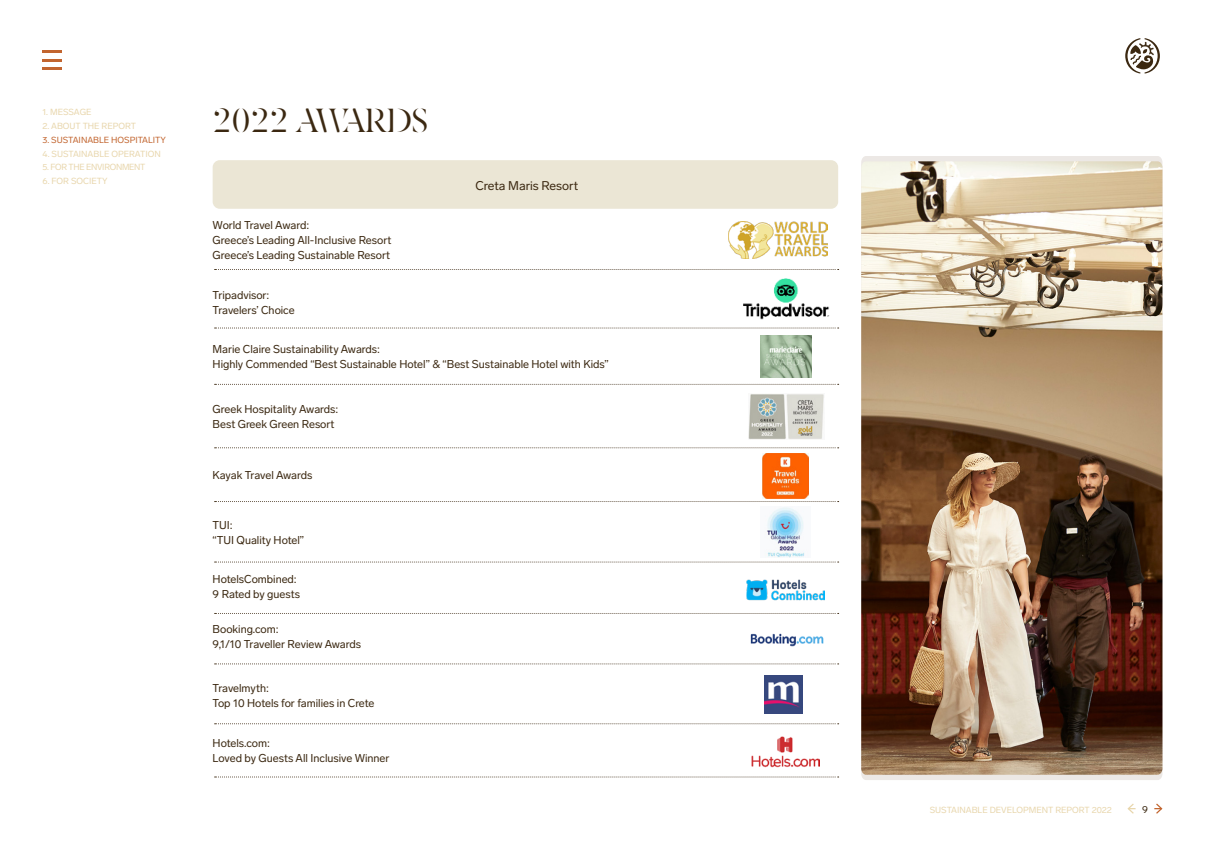
<style>
.page{position:relative;width:1205px;height:851px;background:#fff}
.page>*{position:absolute;margin:0;border:0;box-sizing:border-box;transform-origin:0 0}
.t1{font:33.75px "Berlingske Serif St";letter-spacing:-.02em;color:#3b2811}
.t2{font:12.5px "Lab Grotesque";letter-spacing:-.005em;color:#3b2811}
.t3{font:11.25px/15px "Lab Grotesque";letter-spacing:-.005em;color:#3b2811}
.t4{font:10px "Lab Grotesque";color:#3b2811}
.t5{font:8.75px "Lab Grotesque";color:#e8d6ac}
.t6{font:8.75px "Lab Grotesque";color:#c2652f}
.t7{font:8.75px "Lab Grotesque";letter-spacing:-.03em;color:#e8d6ac}
</style>
<div class="page">
<hr style="left:43px;top:67px;width:19px;height:3px;background:#c2652f">
<hr style="left:43px;top:59px;width:19px;height:3px;background:#c2652f">
<hr style="left:43px;top:50px;width:19px;height:3px;background:#c2652f">
<svg style="left:1154px;top:803px;width:9px;height:11px"></svg>
<svg style="left:1127px;top:803px;width:8px;height:11px"></svg>
<svg style="left:1125px;top:38px;width:35px;height:36px"></svg>
<img style="left:765px;top:507px;width:40px;height:51px">
<svg style="left:215px;top:269px;width:624px;height:1px"></svg>
<svg style="left:215px;top:327px;width:624px;height:1px"></svg>
<svg style="left:215px;top:384px;width:624px;height:1px"></svg>
<svg style="left:215px;top:447px;width:624px;height:1px"></svg>
<svg style="left:215px;top:501px;width:624px;height:1px"></svg>
<svg style="left:215px;top:561px;width:624px;height:1px"></svg>
<svg style="left:215px;top:613px;width:624px;height:1px"></svg>
<svg style="left:215px;top:663px;width:624px;height:1px"></svg>
<svg style="left:215px;top:723px;width:624px;height:1px"></svg>
<svg style="left:215px;top:776px;width:624px;height:1px"></svg>
<img style="left:728px;top:221px;width:99px;height:38px">
<img style="left:748px;top:394px;width:76px;height:45px">
<img style="left:762px;top:453px;width:46px;height:45px">
<img style="left:747px;top:579px;width:77px;height:22px">
<img style="left:750px;top:633px;width:74px;height:14px">
<img style="left:764px;top:675px;width:39px;height:38px">
<img style="left:751px;top:736px;width:68px;height:32px">
<img style="left:743px;top:278px;width:87px;height:41px">
<img style="left:760px;top:336px;width:51px;height:41px">
<div style="left:213px;top:160px;width:625px;height:49px;background:#ebe6d5;border-radius:7px"></div>
<img style="left:861px;top:161px;width:301px;height:613px">
<p class="t5" style="left:43px;top:107px;width:50px">1. MESSAGE</p>
<p class="t5" style="left:43px;top:120px;width:95px">2. ABOUT THE REPORT</p>
<p class="t5" style="left:43px;top:148px;width:120px">4. SUSTAINABLE OPERATION</p>
<p class="t7" style="left:43px;top:161px;width:104px">5. FOR THE ENVIRONMENT</p>
<p class="t5" style="left:43px;top:175px;width:67px">6. FOR SOCIETY</p>
<p class="t6" style="left:43px;top:134px;width:125px">3. SUSTAINABLE HOSPITALITY</p>
<h1 class="t1" style="left:213px;top:94px;width:217px">2022 AWARDS</h1>
<p class="t3" style="left:213px;top:217px;width:180px">World Travel Award:<br>Greece’s Leading All-Inclusive Resort<br>Greece’s Leading Sustainable Resort</p>
<p class="t2" style="left:475px;top:178px;width:104px">Creta Maris Resort</p>
<p class="t3" style="left:213px;top:287px;width:84px">Tripadvisor:<br>Travelers’ Choice</p>
<p class="t3" style="left:213px;top:341px;width:398px">Marie Claire Sustainability Awards:<br>Highly Commended “Best Sustainable Hotel” &amp; “Best Sustainable Hotel with Kids”</p>
<p class="t3" style="left:213px;top:401px;width:127px">Greek Hospitality Awards:<br>Best Greek Green Resort</p>
<p class="t3" style="left:213px;top:467px;width:101px">Kayak Travel Awards</p>
<p class="t3" style="left:213px;top:517px;width:93px">TUI:<br>“ΤUI Quality Hotel”</p>
<p class="t3" style="left:213px;top:571px;width:89px">HotelsCombined:<br>9 Rated by guests</p>
<p class="t3" style="left:213px;top:621px;width:150px">Booking.com:<br>9,1/10 Traveller Review Awards</p>
<p class="t3" style="left:213px;top:680px;width:163px">Travelmyth:<br>Top 10 Hotels for families in Crete</p>
<p class="t3" style="left:213px;top:734px;width:178px">Hotels.com:<br>Loved by Guests All Inclusive Winner</p>
<p class="t5" style="left:930px;top:803px;width:184px">SUSTAINABLE DEVELOPMENT REPORT 2022</p>
<p class="t4" style="left:1142px;top:802px;width:7px">9</p>
</div>
